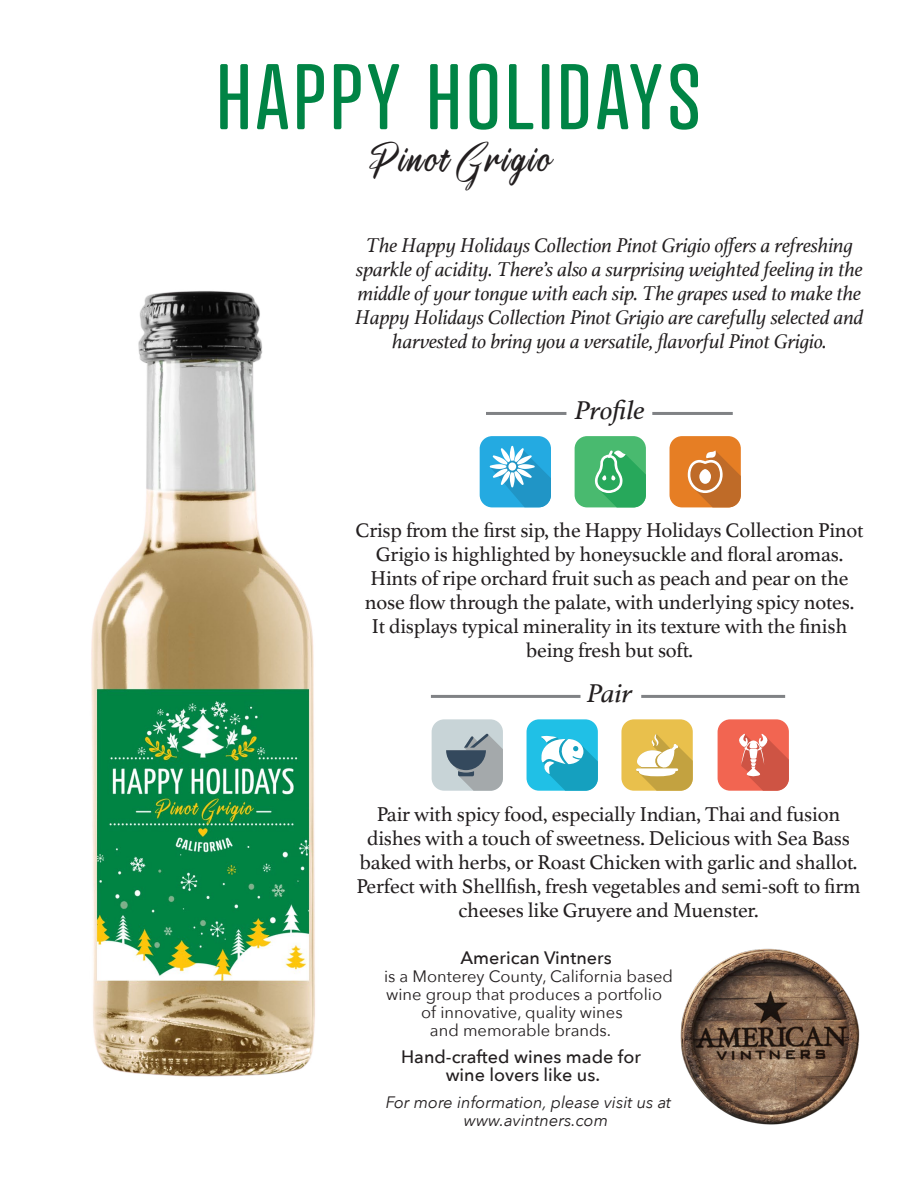
<style>
.page{position:relative;width:918px;height:1188px;background:#fff}
.page>*{position:absolute;margin:0;border:0;box-sizing:border-box;transform-origin:0 0}
.t1{font:90px "Atrament";letter-spacing:.05em;color:#008445}
.t2{font:45px "a Antara Distance";letter-spacing:.05em;color:#231f20}
.t3{font:italic 27px "Athelas";letter-spacing:-.01em;color:#231f20;scale:1.1 1}
.t4{font:21px/24px "Athelas";letter-spacing:-.01em;color:#231f20;text-align:center}
.t5{font:italic 21px/24px "Athelas";letter-spacing:-.01em;color:#231f20;text-align:center}
.t6{font:500 18px/18px "Avenir Next";color:#231f20;text-align:center}
.t7{font:16.5px "Avenir Next";color:#231f20}
.t8{font:italic 16.5px/18px "Avenir Next";color:#231f20}
</style>
<div class="page">
<img style="left:680px;top:948px;width:180px;height:177px">
<img style="left:91px;top:291px;width:224px;height:786px">
<hr style="left:486px;top:412px;width:80px;height:3px;background:#808285">
<hr style="left:652px;top:412px;width:81px;height:3px;background:#808285">
<div style="left:480px;top:436px;width:71px;height:71px;background:#24aae1;border-radius:13px"></div>
<svg style="left:490px;top:446px;width:61px;height:61px"></svg>
<div style="left:575px;top:436px;width:71px;height:71px;background:#49ba6f;border-radius:13px"></div>
<svg style="left:595px;top:450px;width:51px;height:57px"></svg>
<div style="left:670px;top:436px;width:71px;height:71px;background:#e67e24;border-radius:13px"></div>
<svg style="left:688px;top:450px;width:53px;height:57px"></svg>
<hr style="left:431px;top:695px;width:149px;height:3px;background:#808285">
<hr style="left:641px;top:695px;width:144px;height:3px;background:#808285">
<div style="left:432px;top:719px;width:71px;height:72px;background:#c8d4d7;border-radius:13px"></div>
<svg style="left:446px;top:734px;width:57px;height:57px"></svg>
<div style="left:527px;top:719px;width:71px;height:72px;background:#20c0e6;border-radius:13px"></div>
<svg style="left:539px;top:735px;width:59px;height:56px"></svg>
<div style="left:621px;top:719px;width:72px;height:72px;background:#e9c04c;border-radius:13px"></div>
<svg style="left:636px;top:734px;width:57px;height:57px"></svg>
<div style="left:718px;top:719px;width:71px;height:72px;background:#f26551;border-radius:13px"></div>
<svg style="left:738px;top:733px;width:51px;height:58px"></svg>
<h1 class="t1" style="left:217px;top:42px;width:486px">HAPPY HOLIDAYS</h1>
<h2 class="t2" style="left:368px;top:129px;width:183px">Pinot Grigio</h2>
<p class="t5" style="left:355px;top:232px;width:510px">The Happy Holidays Collection Pinot Grigio offers a refreshing sparkle of acidity. There’s also a surprising weighted feeling in the middle of your tongue with each sip. The grapes used to make the Happy Holidays Collection Pinot Grigio are carefully selected and harvested to bring you a versatile, flavorful Pinot Grigio.</p>
<p class="t3" style="left:574px;top:389px;width:66px">Profile</p>
<p class="t4" style="left:356px;top:517px;width:510px">Crisp from the first sip, the Happy Holidays Collection Pinot Grigio is highlighted by honeysuckle and floral aromas.<br>Hints of ripe orchard fruit such as peach and pear on the nose flow through the palate, with underlying spicy notes.<br>It displays typical minerality in its texture with the finish being fresh but soft.</p>
<p class="t3" style="left:587px;top:672px;width:43px">Pair</p>
<p class="t4" style="left:356px;top:801px;width:506px">Pair with spicy food, especially Indian, Thai and fusion dishes with a touch of sweetness. Delicious with Sea Bass baked with herbs, or Roast Chicken with garlic and shallot.<br>Perfect with Shellfish, fresh vegetables and semi-soft to firm cheeses like Gruyere and Muenster.</p>
<p class="t6" style="left:461px;top:948px;width:153px">American Vintners</p>
<p class="t7" style="left:384px;top:962px;width:291px">is a Monterey County, California based</p>
<p class="t7" style="left:386px;top:980px;width:277px">wine group that produces a portfolio</p>
<p class="t7" style="left:421px;top:998px;width:203px">of innovative, quality wines</p>
<p class="t7" style="left:430px;top:1016px;width:183px">and memorable brands.</p>
<p class="t6" style="left:401px;top:1047px;width:241px">Hand-crafted wines made for wine lovers like us.</p>
<p class="t8" style="left:464px;top:1092px;width:209px;text-indent:-78px">For more information, please visit us at www.avintners.com</p>
</div>
